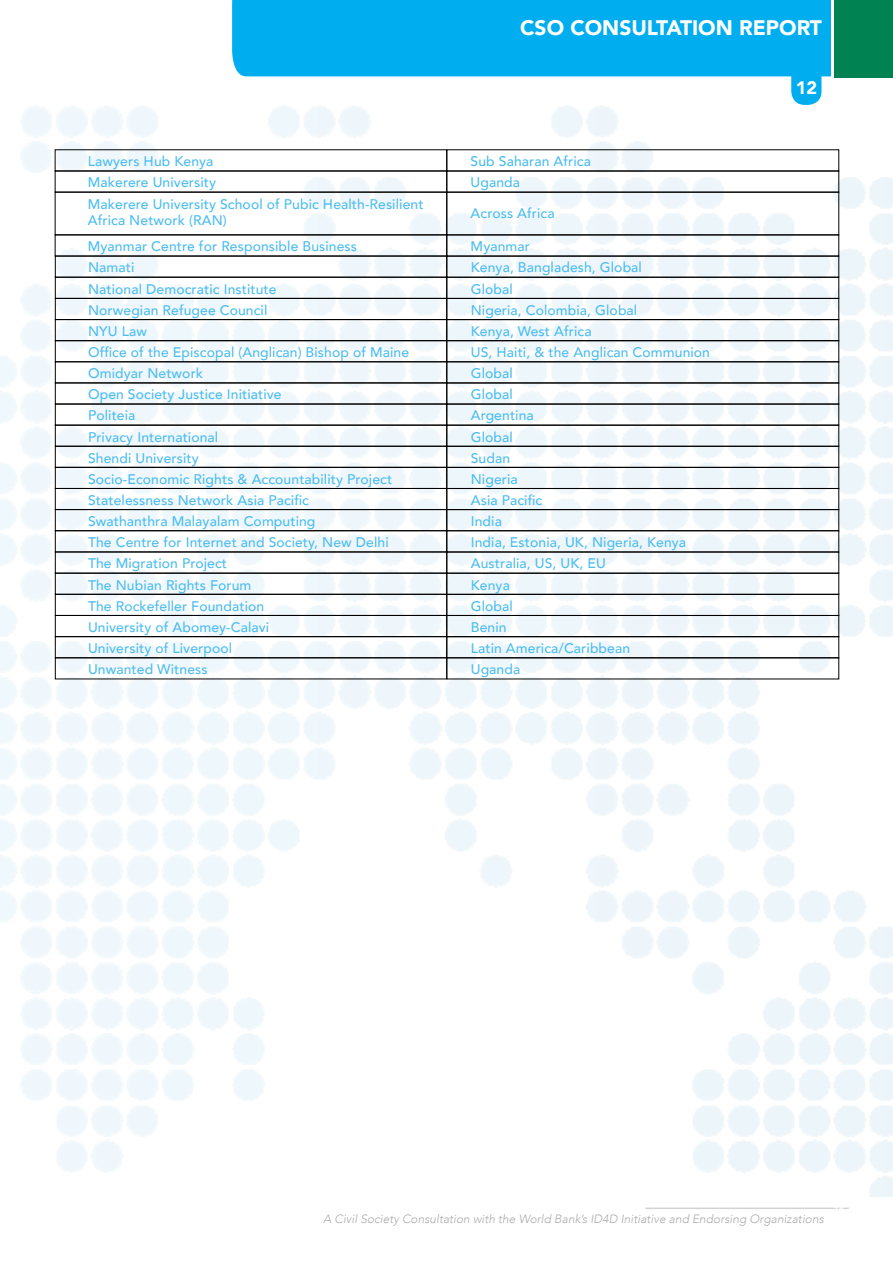
<style>
.page{position:relative;width:893px;height:1263px;background:#fff}
.page>*{position:absolute;margin:0;border:0;box-sizing:border-box;transform-origin:0 0}
.t1{font:900 21px "Avenir";color:#fff}
.t2{font:900 18px "Avenir";color:#fff}
.t3{font:500 13.95px/16.2px "Avenir";letter-spacing:.01em;color:#4dbdf0}
.t4{font:italic 300 12px "Avenir";color:#acacac}
.t5{font:900 9px "Avenir";color:#fff}
</style>
<div class="page">
<div style="left:232px;top:0;width:599px;height:54px;background:#00aeef"></div>
<hr style="left:645px;top:1207px;width:204px;height:2px;background:#d1d3d4">
<div style="left:833px;top:0;width:60px;height:77px;background:#008252"></div>
<img style="left:0;top:54px;width:893px;height:1143px">
<div style="left:791px;top:60px;width:30px;height:45px;background:#00aeef;border-radius:14px"></div>
<div style="left:55px;top:150px;width:392px;height:21px;border:1px solid #000"></div>
<div style="left:55px;top:192px;width:392px;height:43px;border:1px solid #000"></div>
<div style="left:447px;top:192px;width:392px;height:43px;border:1px solid #000"></div>
<div style="left:55px;top:256px;width:392px;height:21px;border:1px solid #000"></div>
<div style="left:447px;top:256px;width:392px;height:21px;border:1px solid #000"></div>
<div style="left:55px;top:277px;width:392px;height:22px;border:1px solid #000"></div>
<div style="left:447px;top:277px;width:392px;height:22px;border:1px solid #000"></div>
<div style="left:55px;top:298px;width:392px;height:22px;border:1px solid #000"></div>
<div style="left:447px;top:298px;width:392px;height:22px;border:1px solid #000"></div>
<div style="left:55px;top:319px;width:392px;height:22px;border:1px solid #000"></div>
<div style="left:447px;top:319px;width:392px;height:22px;border:1px solid #000"></div>
<div style="left:55px;top:340px;width:392px;height:22px;border:1px solid #000"></div>
<div style="left:447px;top:340px;width:392px;height:22px;border:1px solid #000"></div>
<div style="left:55px;top:362px;width:392px;height:21px;border:1px solid #000"></div>
<div style="left:447px;top:362px;width:392px;height:21px;border:1px solid #000"></div>
<div style="left:55px;top:404px;width:392px;height:21px;border:1px solid #000"></div>
<div style="left:447px;top:404px;width:392px;height:21px;border:1px solid #000"></div>
<div style="left:55px;top:425px;width:392px;height:21px;border:1px solid #000"></div>
<div style="left:447px;top:425px;width:392px;height:21px;border:1px solid #000"></div>
<div style="left:55px;top:446px;width:392px;height:22px;border:1px solid #000"></div>
<div style="left:447px;top:446px;width:392px;height:22px;border:1px solid #000"></div>
<div style="left:55px;top:467px;width:392px;height:22px;border:1px solid #000"></div>
<div style="left:447px;top:467px;width:392px;height:22px;border:1px solid #000"></div>
<div style="left:55px;top:488px;width:392px;height:22px;border:1px solid #000"></div>
<div style="left:447px;top:488px;width:392px;height:22px;border:1px solid #000"></div>
<div style="left:55px;top:509px;width:392px;height:22px;border:1px solid #000"></div>
<div style="left:447px;top:509px;width:392px;height:22px;border:1px solid #000"></div>
<div style="left:55px;top:530px;width:392px;height:22px;border:1px solid #000"></div>
<div style="left:55px;top:573px;width:392px;height:21px;border:1px solid #000"></div>
<div style="left:447px;top:573px;width:392px;height:21px;border:1px solid #000"></div>
<div style="left:55px;top:594px;width:392px;height:22px;border:1px solid #000"></div>
<div style="left:447px;top:594px;width:392px;height:22px;border:1px solid #000"></div>
<div style="left:55px;top:615px;width:392px;height:22px;border:1px solid #000"></div>
<div style="left:447px;top:615px;width:392px;height:22px;border:1px solid #000"></div>
<div style="left:55px;top:636px;width:392px;height:22px;border:1px solid #000"></div>
<div style="left:447px;top:636px;width:392px;height:22px;border:1px solid #000"></div>
<div style="left:55px;top:657px;width:392px;height:22px;border:1px solid #000"></div>
<div style="left:447px;top:657px;width:392px;height:22px;border:1px solid #000"></div>
<h1 class="t1" style="left:520px;top:19px;width:303px">CSO CONSULTATION REPORT</h1>
<p class="t3" style="left:88px;top:152px;width:127px">Lawyers Hub Kenya</p>
<p class="t3" style="left:471px;top:152px;width:122px">Sub Saharan Africa</p>
<p class="t3" style="left:88px;top:174px;width:130px">Makerere University</p>
<p class="t3" style="left:471px;top:174px;width:51px">Uganda</p>
<p class="t3" style="left:88px;top:195px;width:337px">Makerere University School of Pubic Health-Resilient<br>Africa Network (RAN)</p>
<p class="t3" style="left:471px;top:204px;width:86px">Across Africa</p>
<p class="t3" style="left:88px;top:238px;width:271px">Myanmar Centre for Responsible Business</p>
<p class="t3" style="left:471px;top:238px;width:61px">Myanmar</p>
<p class="t3" style="left:88px;top:259px;width:48px">Namati</p>
<p class="t3" style="left:471px;top:259px;width:173px">Kenya, Bangladesh, Global</p>
<p class="t3" style="left:88px;top:280px;width:190px">National Democratic Institute</p>
<p class="t3" style="left:471px;top:280px;width:44px">Global</p>
<p class="t3" style="left:88px;top:301px;width:181px">Norwegian Refugee Council</p>
<p class="t3" style="left:471px;top:301px;width:168px">Nigeria, Colombia, Global</p>
<p class="t3" style="left:88px;top:322px;width:60px">NYU Law</p>
<p class="t3" style="left:471px;top:322px;width:122px">Kenya, West Africa</p>
<p class="t3" style="left:88px;top:343px;width:323px">Office of the Episcopal (Anglican) Bishop of Maine</p>
<p class="t3" style="left:471px;top:343px;width:241px">US, Haiti, &amp; the Anglican Communion</p>
<p class="t3" style="left:88px;top:364px;width:117px">Omidyar Network</p>
<p class="t3" style="left:471px;top:364px;width:44px">Global</p>
<p class="t3" style="left:88px;top:386px;width:195px">Open Society Justice Initiative</p>
<p class="t3" style="left:471px;top:386px;width:44px">Global</p>
<p class="t3" style="left:88px;top:407px;width:49px">Politeia</p>
<p class="t3" style="left:471px;top:407px;width:64px">Argentina</p>
<p class="t3" style="left:88px;top:428px;width:132px">Privacy International</p>
<p class="t3" style="left:471px;top:428px;width:44px">Global</p>
<p class="t3" style="left:88px;top:449px;width:112px">Shendi University</p>
<p class="t3" style="left:471px;top:449px;width:41px">Sudan</p>
<p class="t3" style="left:88px;top:470px;width:306px">Socio-Economic Rights &amp; Accountability Project</p>
<p class="t3" style="left:471px;top:470px;width:48px">Nigeria</p>
<p class="t3" style="left:88px;top:491px;width:222px">Statelessness Network Asia Pacific</p>
<p class="t3" style="left:471px;top:491px;width:73px">Asia Pacific</p>
<p class="t3" style="left:88px;top:512px;width:229px">Swathanthra Malayalam Computing</p>
<p class="t3" style="left:471px;top:512px;width:33px">India</p>
<p class="t3" style="left:88px;top:533px;width:302px">The Centre for Internet and Society, New Delhi</p>
<p class="t3" style="left:471px;top:533px;width:217px">India, Estonia, UK, Nigeria, Kenya</p>
<p class="t3" style="left:88px;top:555px;width:140px">The Migration Project</p>
<p class="t3" style="left:471px;top:555px;width:137px">Australia, US, UK, EU</p>
<p class="t3" style="left:88px;top:576px;width:165px">The Nubian Rights Forum</p>
<p class="t3" style="left:471px;top:576px;width:41px">Kenya</p>
<p class="t3" style="left:88px;top:597px;width:178px">The Rockefeller Foundation</p>
<p class="t3" style="left:471px;top:597px;width:44px">Global</p>
<p class="t3" style="left:88px;top:618px;width:183px">University of Abomey-Calavi</p>
<p class="t3" style="left:471px;top:620px;width:37px">Benin</p>
<p class="t3" style="left:88px;top:639px;width:146px">University of Liverpool</p>
<p class="t3" style="left:471px;top:639px;width:161px">Latin America/Caribbean</p>
<p class="t3" style="left:88px;top:660px;width:121px">Unwanted Witness</p>
<p class="t3" style="left:471px;top:660px;width:51px">Uganda</p>
<p class="t2" style="left:796px;top:81px;width:23px">12</p>
<p class="t4" style="left:323px;top:1214px;width:502px">A Civil Society Consultation with the World Bank’s ID4D Initiative and Endorsing Organizations</p>
<p class="t5" style="left:834px;top:1205px;width:12px">14</p>
</div>
